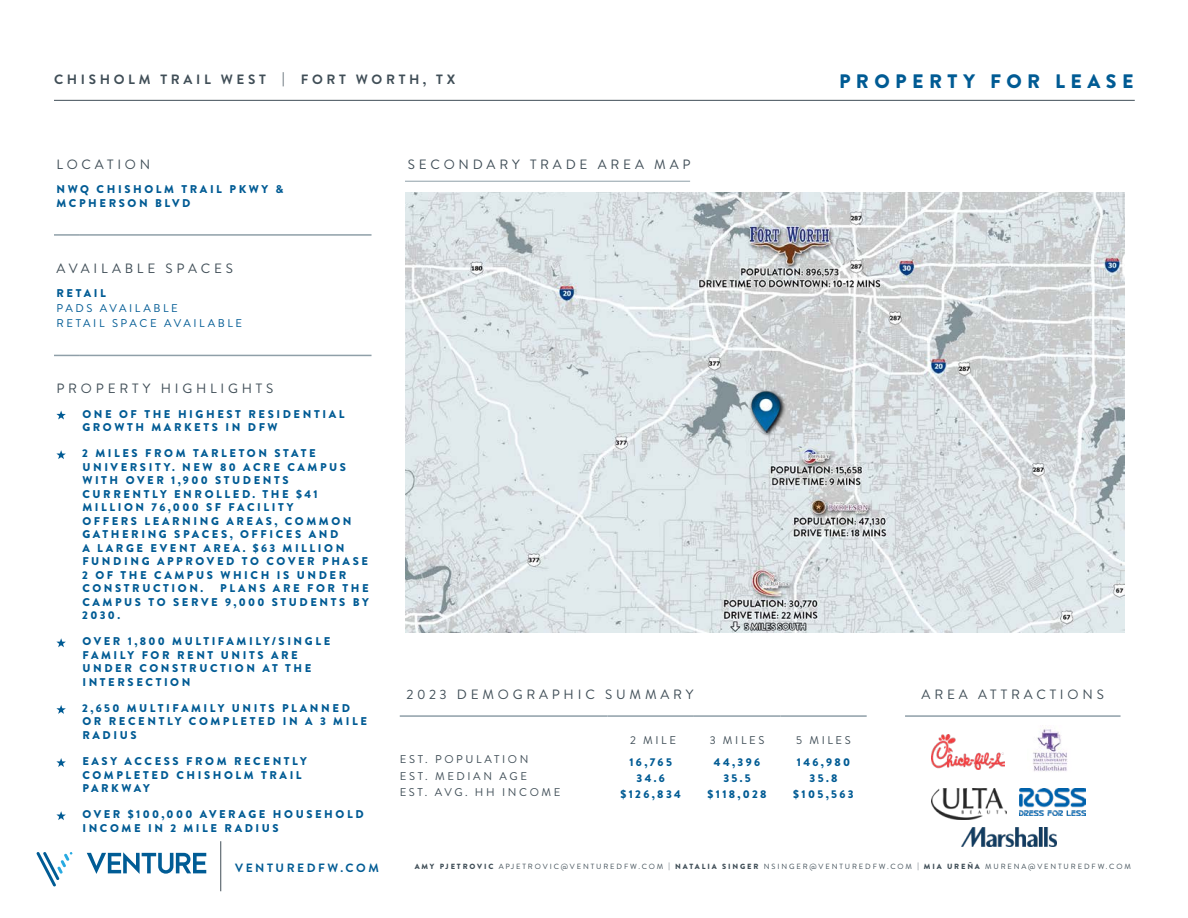
<style>
.page{position:relative;width:1188px;height:918px;background:#fff}
.page>*{position:absolute;margin:0;border:0;box-sizing:border-box;transform-origin:0 0}
.t1{font:900 19.5px "Brandon Grotesque";letter-spacing:.28em;color:#005b94}
.t2{font:13.5px "Brandon Grotesque";letter-spacing:.28em;color:#404e57}
.t3{font:700 13.5px "Brandon Grotesque";letter-spacing:.27em;color:#404e57}
.t4{font:700 12px "Brandon Grotesque";letter-spacing:.21em;color:#005b94}
.t5{font:900 11.25px/13.5px "Brandon Grotesque";letter-spacing:.23em;color:#005b94}
.t6{font:11.25px "Brandon Grotesque";letter-spacing:.23em;color:#404e57}
.t7{font:11.25px/15px "Brandon Grotesque";letter-spacing:.23em;color:#005b94}
.t8{font:7.5px "Brandon Grotesque";letter-spacing:.25em;color:#404e57}
.s1{font-weight:900}
</style>
<div class="page">
<hr style="left:54px;top:100px;width:1081px;height:1px;background:#404e57">
<img style="left:405px;top:193px;width:719px;height:439px">
<img style="left:746px;top:383px;width:41px;height:56px">
<hr style="left:405px;top:181px;width:285px;height:1px;background:#8f9fa8">
<svg style="left:37px;top:852px;width:36px;height:34px"></svg>
<svg style="left:87px;top:852px;width:119px;height:22px"></svg>
<hr style="left:220px;top:841px;width:1px;height:50px;background:#404e57">
<hr style="left:54px;top:234px;width:26px;height:2px;background:#8f9fa8">
<hr style="left:80px;top:234px;width:292px;height:2px;background:#8f9fa8">
<svg style="left:54px;top:355px;width:26px;height:1px"></svg>
<hr style="left:80px;top:355px;width:292px;height:1px;background:#8f9fa8">
<svg style="left:56px;top:411px;width:10px;height:9px"></svg>
<svg style="left:56px;top:450px;width:10px;height:9px"></svg>
<svg style="left:56px;top:638px;width:10px;height:9px"></svg>
<svg style="left:56px;top:705px;width:10px;height:9px"></svg>
<svg style="left:56px;top:758px;width:10px;height:9px"></svg>
<svg style="left:56px;top:811px;width:10px;height:9px"></svg>
<hr style="left:400px;top:715px;width:208px;height:2px;background:#8f9fa8">
<hr style="left:608px;top:715px;width:86px;height:2px;background:#8f9fa8">
<hr style="left:694px;top:715px;width:86px;height:2px;background:#8f9fa8">
<hr style="left:780px;top:715px;width:87px;height:2px;background:#8f9fa8">
<hr style="left:905px;top:715px;width:216px;height:2px;background:#8f9fa8">
<img style="left:932px;top:735px;width:73px;height:35px">
<img style="left:1033px;top:729px;width:35px;height:43px">
<img style="left:932px;top:788px;width:74px;height:32px">
<img style="left:1020px;top:789px;width:66px;height:26px">
<img style="left:961px;top:827px;width:95px;height:19px">
<p class="t3" style="left:54px;top:70px;width:403px">CHISHOLM TRAIL WEST | FORT WORTH, TX</p>
<h1 class="t1" style="left:839px;top:67px;width:296px">PROPERTY FOR LEASE</h1>
<p class="t2" style="left:56px;top:155px;width:95px">LOCATION</p>
<p class="t5" style="left:56px;top:183px;width:229px">NWQ CHISHOLM TRAIL PKWY &amp;<br>MCPHERSON BLVD</p>
<p class="t2" style="left:56px;top:259px;width:178px">AVAILABLE SPACES</p>
<p class="t5" style="left:56px;top:287px;width:51px">RETAIL</p>
<p class="t7" style="left:56px;top:301px;width:187px">PADS AVAILABLE<br>RETAIL SPACE AVAILABLE</p>
<p class="t2" style="left:56px;top:379px;width:218px">PROPERTY HIGHLIGHTS</p>
<p class="t5" style="left:82px;top:407px;width:264px">ONE OF THE HIGHEST RESIDENTIAL<br>GROWTH MARKETS IN DFW</p>
<p class="t5" style="left:82px;top:447px;width:287px">2 MILES FROM TARLETON STATE<br>UNIVERSITY. NEW 80 ACRE CAMPUS<br>WITH OVER 1,900 STUDENTS<br>CURRENTLY ENROLLED. THE $41<br>MILLION 76,000 SF FACILITY<br>OFFERS LEARNING AREAS, COMMON<br>GATHERING SPACES, OFFICES AND<br>A LARGE EVENT AREA. $63 MILLION<br>FUNDING APPROVED TO COVER PHASE<br>2 OF THE CAMPUS WHICH IS UNDER<br>CONSTRUCTION.</p>
<p class="t5" style="left:82px;top:582px;width:288px;text-align:justify;text-indent:138px">PLANS ARE FOR THE CAMPUS TO SERVE 9,000 STUDENTS BY 2030.</p>
<p class="t5" style="left:82px;top:635px;width:249px">OVER 1,800 MULTIFAMILY/SINGLE<br>FAMILY FOR RENT UNITS ARE<br>UNDER CONSTRUCTION AT THE<br>INTERSECTION</p>
<p class="t5" style="left:82px;top:701px;width:286px">2,650 MULTIFAMILY UNITS PLANNED<br>OR RECENTLY COMPLETED IN A 3 MILE<br>RADIUS</p>
<p class="t5" style="left:82px;top:755px;width:226px">EASY ACCESS FROM RECENTLY<br>COMPLETED CHISHOLM TRAIL<br>PARKWAY</p>
<p class="t5" style="left:82px;top:808px;width:283px">OVER $100,000 AVERAGE HOUSEHOLD<br>INCOME IN 2 MILE RADIUS</p>
<p class="t4" style="left:235px;top:860px;width:145px">VENTUREDFW.COM</p>
<p class="t2" style="left:408px;top:155px;width:284px">SECONDARY TRADE AREA MAP</p>
<p class="t2" style="left:407px;top:685px;width:288px">2023 DEMOGRAPHIC SUMMARY</p>
<p class="t2" style="left:922px;top:685px;width:184px">AREA ATTRACTIONS</p>
<p class="t6" style="left:630px;top:732px;width:47px">2 MILE</p>
<p class="t6" style="left:710px;top:732px;width:56px">3 MILES</p>
<p class="t6" style="left:796px;top:732px;width:56px">5 MILES</p>
<p class="t6" style="left:400px;top:752px;width:130px">EST. POPULATION</p>
<p class="t5" style="left:629px;top:755px;width:44px">16,765</p>
<p class="t5" style="left:714px;top:755px;width:48px">44,396</p>
<p class="t5" style="left:797px;top:755px;width:55px">146,980</p>
<p class="t6" style="left:400px;top:768px;width:129px">EST. MEDIAN AGE</p>
<p class="t5" style="left:637px;top:772px;width:30px">34.6</p>
<p class="t5" style="left:723px;top:772px;width:29px">35.5</p>
<p class="t5" style="left:810px;top:772px;width:29px">35.8</p>
<p class="t6" style="left:400px;top:784px;width:162px">EST. AVG. HH INCOME</p>
<p class="t5" style="left:620px;top:788px;width:62px">$126,834</p>
<p class="t5" style="left:708px;top:788px;width:61px">$118,028</p>
<p class="t5" style="left:793px;top:788px;width:62px">$105,563</p>
<p class="t8" style="left:415px;top:862px;width:718px"><span class="s1">AMY PJETROVIC</span> APJETROVIC@VENTUREDFW.COM | <span class="s1">NATALIA SINGER</span> NSINGER@VENTUREDFW.COM | <span class="s1">MIA UREÑA</span> MURENA@VENTUREDFW.COM</p>
</div>
